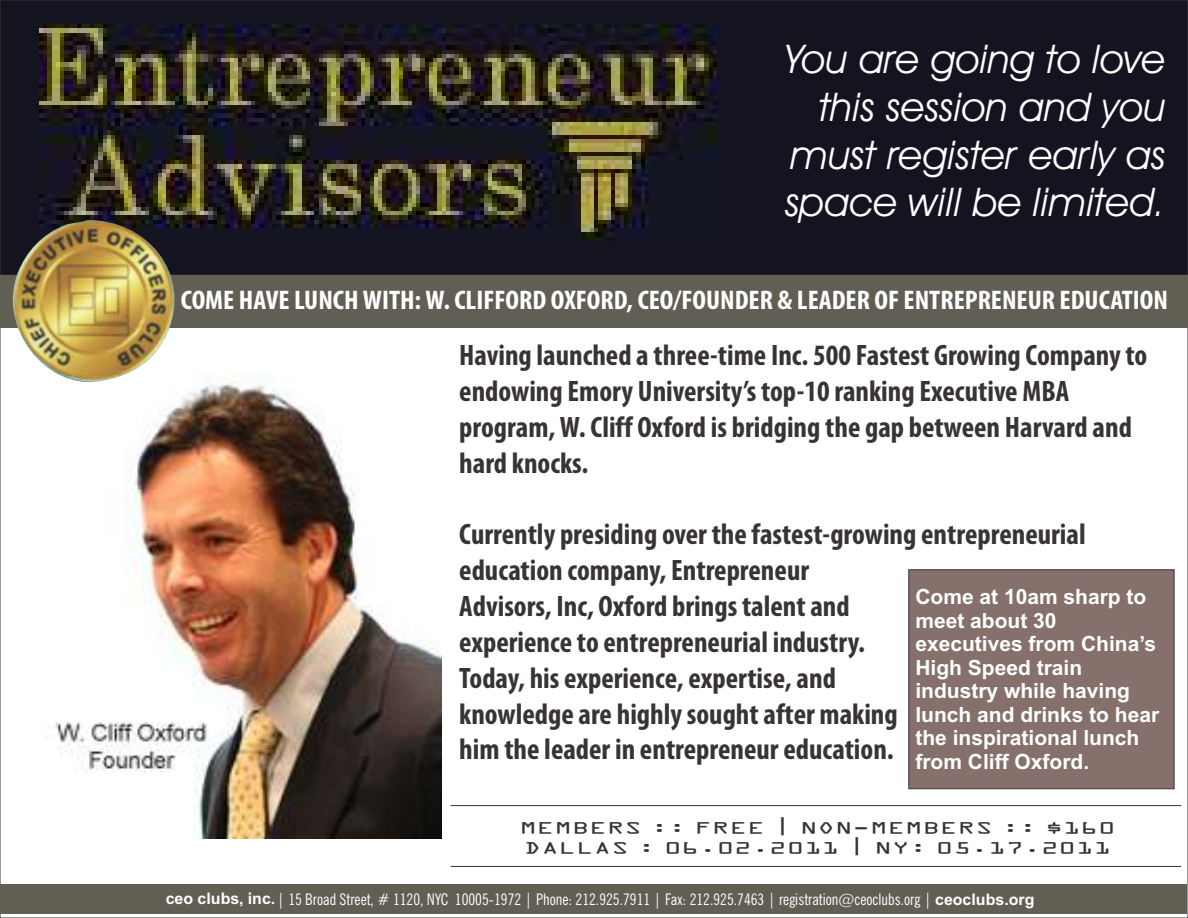
<style>
.page{position:relative;width:1188px;height:918px;background:#fff}
.page>*{position:absolute;margin:0;border:0;box-sizing:border-box;transform-origin:0 0}
.t1{font:italic 39.75px/47.7px "Avant Garde IT Cby BT";color:#fff;text-align:right}
.t2{font:700 condensed 29.7px/35.8px "Myriad Pro";color:#383336}
.t3{font:700 condensed 27px "Myriad Pro";color:#fff;scale:1.05 1}
.t4{font:700 21px/23.4px "Arial";color:#fff}
.t5{font:18px/19.8px "OCR Aby BT";color:#383336;scale:1.58 1}
.t6{font:condensed 15.9px "News Gothic BT";color:#fff}
.s1{font-family:"Arial";font-weight:700;font-stretch:normal}
</style>
<div class="page">
<img style="left:55px;top:373px;width:387px;height:466px">
<div style="left:0;top:0;width:1188px;height:275px;background:#141421"></div>
<div style="left:0;top:884px;width:1187px;height:30px;background:#615e54"></div>
<div style="left:0;top:275px;width:1188px;height:52px;background:#615e54"></div>
<svg style="left:450px;top:805px;width:732px;height:1px"></svg>
<svg style="left:450px;top:866px;width:732px;height:1px"></svg>
<img style="left:39px;top:24px;width:678px;height:216px">
<img style="left:0;top:219px;width:192px;height:171px">
<div style="left:908px;top:569px;width:267px;height:220px;background:#85706b"></div>
<h1 class="t1" style="left:785px;top:39px;width:382px">You are going to love this session and you must register early as space will be limited.</h1>
<p class="t3" style="left:181px;top:289px;width:942px">COME HAVE LUNCH WITH: W. CLIFFORD OXFORD, CEO/FOUNDER &amp; LEADER OF ENTREPRENEUR EDUCATION</p>
<p class="t2" style="left:459px;top:340px;width:690px">Having launched a three-time Inc. 500 Fastest Growing Company to endowing Emory University’s top-10 ranking Executive MBA program, W. Cliff Oxford is bridging the gap between Harvard and hard knocks.</p>
<p class="t2" style="left:459px;top:519px;width:628px">Currently presiding over the fastest-growing entrepreneurial education company, Entrepreneur<br>Advisors, Inc, Oxford brings talent and<br>experience to entrepreneurial industry.<br>Today, his experience, expertise, and<br>knowledge are highly sought after making<br>him the leader in entrepreneur education.</p>
<p class="t4" style="left:915px;top:587px;width:245px">Come at 10am sharp to meet about 30 executives from China’s<br>High Speed train industry while having lunch and drinks to hear the inspirational lunch from Cliff Oxford.</p>
<p class="t5" style="left:519px;top:818px;width:379px">MEMBERS :: FREE | NON-MEMBERS :: $160<br>DALLAS : 06.02.2011 | NY: 05.17.2011</p>
<p class="t6" style="left:166px;top:893px;width:870px"><span class="s1">ceo clubs, inc.</span> | 15 Broad Street, # 1120, NYC 10005-1972 | Phone: 212.925.7911 | Fax: 212.925.7463 | registration@ceoclubs.org | <span class="s1">ceoclubs.org</span></p>
</div>
